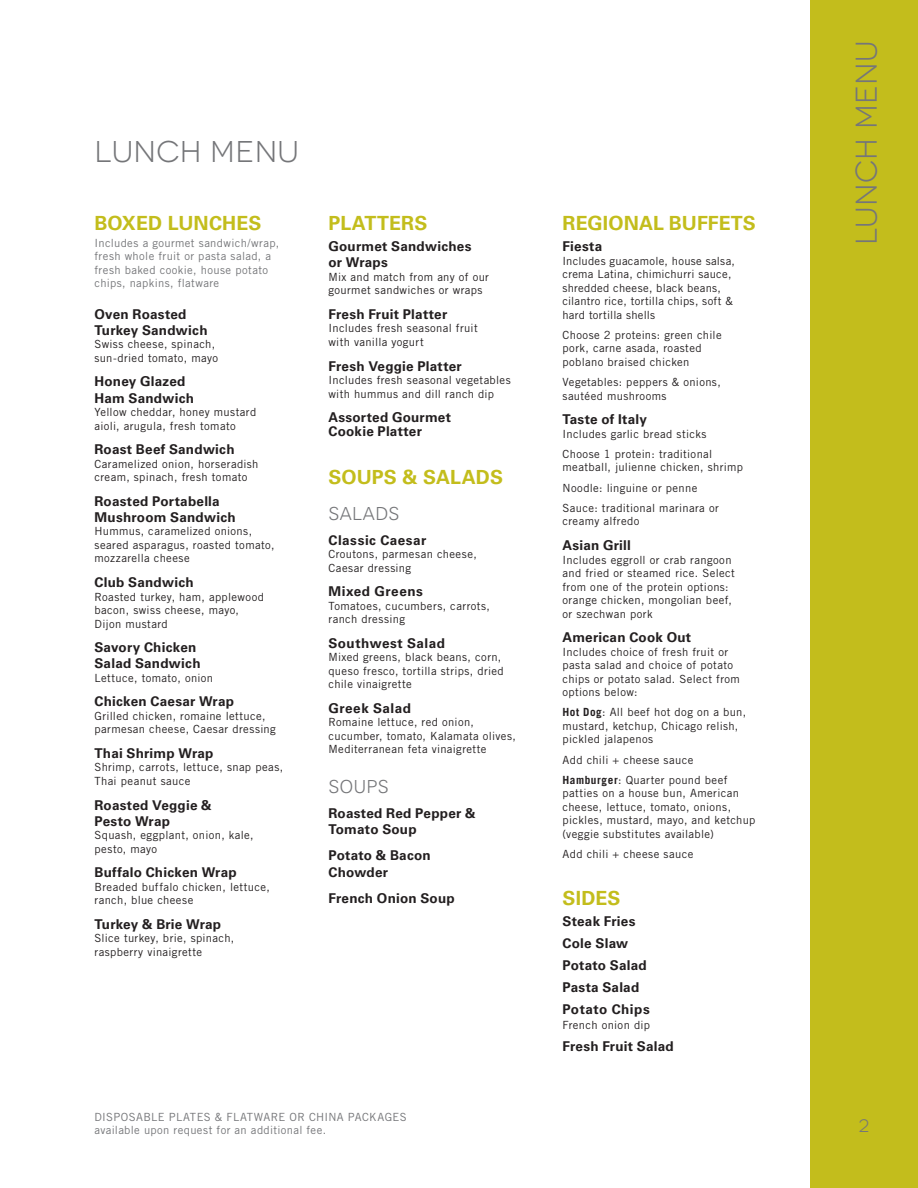
<style>
.page{position:relative;width:918px;height:1188px;background:#fff}
.page>*{position:absolute;margin:0;border:0;box-sizing:border-box;transform-origin:0 0}
.t1{font:30px "Novecentowide";letter-spacing:.01em;color:#757679}
.t2{font:700 19.5px "Univers LT Std";letter-spacing:.005em;color:#c3bd1c}
.t3{font:300 18px "Univers";letter-spacing:.01em;color:#757679}
.t4{font:18px "Novecentowide";color:#757679}
.t5{font:700 13.5px/16.2px "Univers LT Std";letter-spacing:.015em;color:#231f20}
.t6{font:700 13.5px "Univers LT Std";letter-spacing:.04em;color:#231f20}
.t7{font:700 13.5px "Univers LT Std";letter-spacing:.035em;color:#231f20}
.t8{font:11.25px/13.5px "Trade Gothic LT Std";letter-spacing:.03em;color:#231f20}
.t9{font:11.25px/13.5px "Trade Gothic LT Std";letter-spacing:.035em;color:#757679}
.s1{font-weight:700}
</style>
<div class="page">
<div style="left:810px;top:0;width:108px;height:1188px;background:#c3bd1c"></div>
<h1 class="t1" style="left:94px;top:134px;width:206px">LUNCH MENU</h1>
<h2 class="t2" style="left:94px;top:212px;width:168px">BOXED LUNCHES</h2>
<p class="t9" style="left:94px;top:236px;width:186px">Includes a gourmet sandwich/wrap, fresh whole fruit or pasta salad, a fresh baked cookie, house potato chips, napkins, flatware</p>
<p class="t5" style="left:94px;top:306px;width:115px">Oven Roasted<br>Turkey Sandwich</p>
<p class="t8" style="left:94px;top:337px;width:125px">Swiss cheese, spinach, sun-dried tomato, mayo</p>
<p class="t5" style="left:94px;top:374px;width:101px">Honey Glazed<br>Ham Sandwich</p>
<p class="t8" style="left:94px;top:405px;width:163px">Yellow cheddar, honey mustard aioli, arugula, fresh tomato</p>
<p class="t5" style="left:94px;top:441px;width:142px">Roast Beef Sandwich</p>
<p class="t8" style="left:94px;top:457px;width:166px">Caramelized onion, horseradish cream, spinach, fresh tomato</p>
<p class="t5" style="left:94px;top:493px;width:143px">Roasted Portabella<br>Mushroom Sandwich</p>
<p class="t8" style="left:94px;top:525px;width:181px">Hummus, caramelized onions, seared asparagus, roasted tomato, mozzarella cheese</p>
<p class="t5" style="left:94px;top:574px;width:101px">Club Sandwich</p>
<p class="t8" style="left:94px;top:590px;width:171px">Roasted turkey, ham, applewood bacon, swiss cheese, mayo,<br>Dijon mustard</p>
<p class="t5" style="left:94px;top:639px;width:108px">Savory Chicken<br>Salad Sandwich</p>
<p class="t8" style="left:94px;top:671px;width:120px">Lettuce, tomato, onion</p>
<p class="t5" style="left:94px;top:694px;width:141px">Chicken Caesar Wrap</p>
<p class="t8" style="left:94px;top:709px;width:183px">Grilled chicken, romaine lettuce, parmesan cheese, Caesar dressing</p>
<p class="t5" style="left:94px;top:745px;width:121px">Thai Shrimp Wrap</p>
<p class="t8" style="left:94px;top:761px;width:190px">Shrimp, carrots, lettuce, snap peas,<br>Thai peanut sauce</p>
<p class="t5" style="left:94px;top:797px;width:119px">Roasted Veggie &amp;<br>Pesto Wrap</p>
<p class="t8" style="left:94px;top:828px;width:161px">Squash, eggplant, onion, kale, pesto, mayo</p>
<p class="t5" style="left:94px;top:865px;width:144px">Buffalo Chicken Wrap</p>
<p class="t8" style="left:94px;top:880px;width:177px">Breaded buffalo chicken, lettuce, ranch, blue cheese</p>
<p class="t5" style="left:94px;top:916px;width:128px">Turkey &amp; Brie Wrap</p>
<p class="t8" style="left:94px;top:931px;width:141px">Slice turkey, brie, spinach, raspberry vinaigrette</p>
<h2 class="t2" style="left:328px;top:212px;width:100px">PLATTERS</h2>
<p class="t5" style="left:328px;top:238px;width:145px">Gourmet Sandwiches or Wraps</p>
<p class="t8" style="left:328px;top:270px;width:162px">Mix and match from any of our gourmet sandwiches or wraps</p>
<p class="t5" style="left:328px;top:306px;width:120px">Fresh Fruit Platter</p>
<p class="t8" style="left:328px;top:322px;width:151px">Includes fresh seasonal fruit with vanilla yogurt</p>
<p class="t5" style="left:328px;top:358px;width:135px">Fresh Veggie Platter</p>
<p class="t8" style="left:328px;top:373px;width:184px">Includes fresh seasonal vegetables with hummus and dill ranch dip</p>
<p class="t5" style="left:328px;top:411px;width:124px;line-height:13.5px">Assorted Gourmet<br>Cookie Platter</p>
<h2 class="t2" style="left:328px;top:466px;width:176px">SOUPS &amp; SALADS</h2>
<h3 class="t3" style="left:328px;top:503px;width:72px">SALADS</h3>
<p class="t6" style="left:328px;top:532px;width:99px">Classic Caesar</p>
<p class="t8" style="left:328px;top:547px;width:150px">Croutons, parmesan cheese,<br>Caesar dressing</p>
<p class="t6" style="left:328px;top:584px;width:96px">Mixed Greens</p>
<p class="t8" style="left:328px;top:599px;width:163px">Tomatoes, cucumbers, carrots, ranch dressing</p>
<p class="t7" style="left:328px;top:635px;width:118px">Southwest Salad</p>
<p class="t8" style="left:328px;top:651px;width:177px">Mixed greens, black beans, corn, queso fresco, tortilla strips, dried chile vinaigrette</p>
<p class="t7" style="left:328px;top:700px;width:84px">Greek Salad</p>
<p class="t8" style="left:328px;top:716px;width:189px">Romaine lettuce, red onion, cucumber, tomato, Kalamata olives,<br>Mediterranean feta vinaigrette</p>
<h3 class="t3" style="left:328px;top:776px;width:62px">SOUPS</h3>
<p class="t5" style="left:328px;top:805px;width:149px">Roasted Red Pepper &amp;<br>Tomato Soup</p>
<p class="t5" style="left:328px;top:848px;width:104px">Potato &amp; Bacon<br>Chowder</p>
<p class="t5" style="left:328px;top:890px;width:128px">French Onion Soup</p>
<p class="t9" style="left:94px;top:1110px;width:314px">DISPOSABLE PLATES &amp; FLATWARE OR CHINA PACKAGES available upon request for an additional fee.</p>
<h2 class="t2" style="left:562px;top:212px;width:195px">REGIONAL BUFFETS</h2>
<p class="t5" style="left:562px;top:238px;width:41px">Fiesta</p>
<p class="t8" style="left:562px;top:254px;width:174px">Includes guacamole, house salsa, crema Latina, chimichurri sauce, shredded cheese, black beans, cilantro rice, tortilla chips, soft &amp; hard tortilla shells</p>
<p class="t8" style="left:562px;top:328px;width:161px">Choose 2 proteins: green chile pork, carne asada, roasted poblano braised chicken</p>
<p class="t8" style="left:562px;top:375px;width:160px">Vegetables: peppers &amp; onions, sautéed mushrooms</p>
<p class="t5" style="left:562px;top:412px;width:86px">Taste of Italy</p>
<p class="t8" style="left:562px;top:423px;width:151px;line-height:20.2px">Includes garlic bread sticks<br>Choose 1 protein: traditional</p>
<p class="t8" style="left:562px;top:457px;width:182px;line-height:20.2px">meatball, julienne chicken, shrimp<br>Noodle: linguine or penne<br>Sauce: traditional marinara or</p>
<p class="t8" style="left:562px;top:515px;width:78px">creamy alfredo</p>
<p class="t5" style="left:562px;top:537px;width:70px">Asian Grill</p>
<p class="t8" style="left:562px;top:553px;width:174px">Includes eggroll or crab rangoon and fried or steamed rice. Select from one of the protein options: orange chicken, mongolian beef, or szechwan pork</p>
<p class="t5" style="left:562px;top:629px;width:130px">American Cook Out</p>
<p class="t8" style="left:562px;top:645px;width:179px">Includes choice of fresh fruit or pasta salad and choice of potato chips or potato salad. Select from options below:</p>
<p class="t8" style="left:562px;top:705px;width:185px"><span class="s1">Hot Dog</span>: All beef hot dog on a bun, mustard, ketchup, Chicago relish, pickled jalapenos</p>
<p class="t8" style="left:562px;top:749px;width:166px;line-height:20.2px">Add chili + cheese sauce<br><span class="s1">Hamburger</span>: Quarter pound beef</p>
<p class="t8" style="left:562px;top:786px;width:194px">patties on a house bun, American cheese, lettuce, tomato, onions, pickles, mustard, mayo, and ketchup (veggie substitutes available)</p>
<p class="t8" style="left:562px;top:847px;width:132px">Add chili + cheese sauce</p>
<h2 class="t2" style="left:562px;top:886px;width:59px">SIDES</h2>
<p class="t5" style="left:562px;top:910px;width:89px;line-height:22.2px">Steak Fries<br>Cole Slaw<br>Potato Salad<br>Pasta Salad<br>Potato Chips</p>
<p class="t8" style="left:562px;top:1018px;width:89px">French onion dip</p>
<p class="t5" style="left:562px;top:1038px;width:113px">Fresh Fruit Salad</p>
<h1 class="t1" style="left:849px;top:245px;width:206px;rotate:-90deg">LUNCH MENU</h1>
<h3 class="t4" style="left:859px;top:1116px;width:12px">2</h3>
</div>
